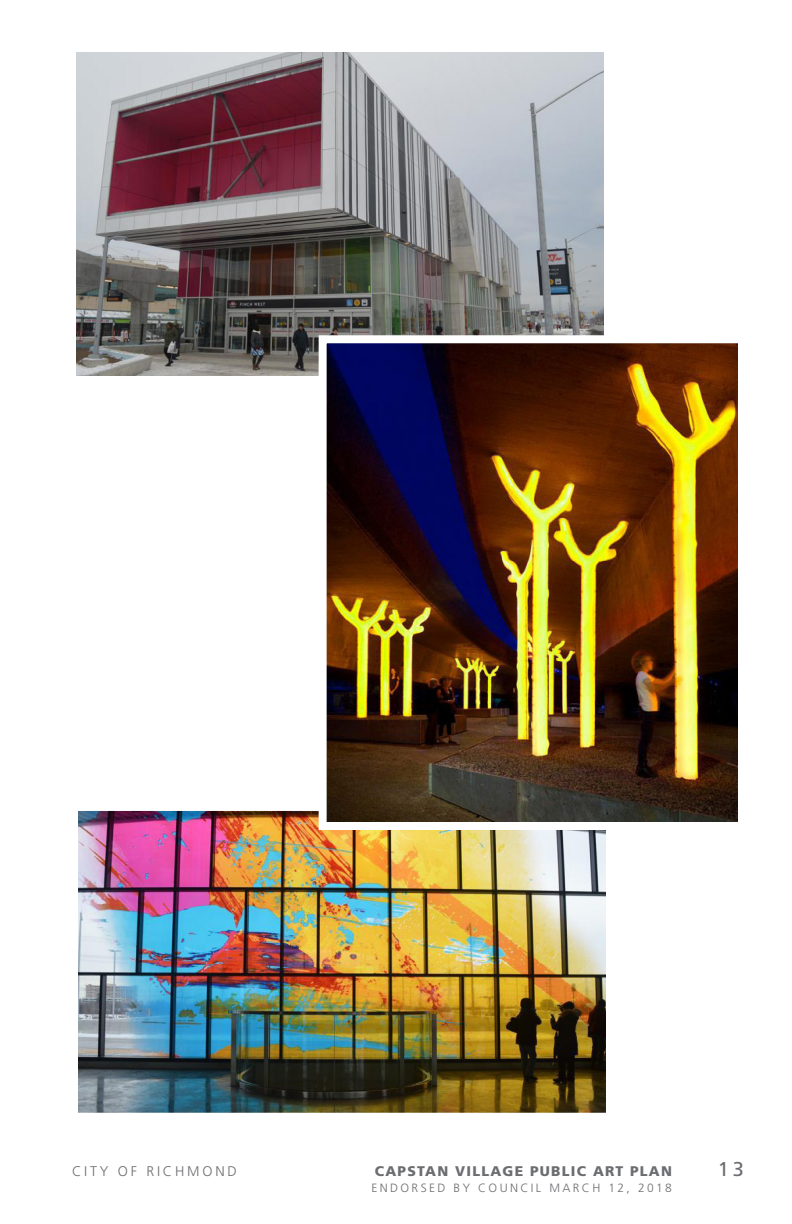
<style>
.page{position:relative;width:792px;height:1224px;background:#fff}
.page>*{position:absolute;margin:0;border:0;box-sizing:border-box;transform-origin:0 0}
.t1{font:20px "Frutiger LT Std";color:#6c6d70}
.t2{font:900 14px "Frutiger LT Std";letter-spacing:.09em;color:#6c6d70}
.t3{font:300 14px "Frutiger LT Std";letter-spacing:.2em;color:#6c6d70}
.t4{font:300 12px "Frutiger LT Std";letter-spacing:.2em;color:#6c6d70}
</style>
<div class="page">
<img style="left:77px;top:53px;width:526px;height:322px">
<div style="left:68px;top:44px;width:544px;height:340px;border:8px solid #fff"></div>
<img style="left:79px;top:812px;width:526px;height:300px">
<div style="left:70px;top:803px;width:544px;height:318px;border:8px solid #fff"></div>
<img style="left:328px;top:344px;width:409px;height:477px">
<div style="left:319px;top:335px;width:427px;height:495px;border:8px solid #fff"></div>
<p class="t3" style="left:72px;top:1163px;width:166px">CITY OF RICHMOND</p>
<p class="t2" style="left:375px;top:1163px;width:299px">CAPSTAN VILLAGE PUBLIC ART PLAN</p>
<h1 class="t1" style="left:718px;top:1157px;width:28px">13</h1>
<p class="t4" style="left:371px;top:1181px;width:302px">ENDORSED BY COUNCIL MARCH 12, 2018</p>
</div>
